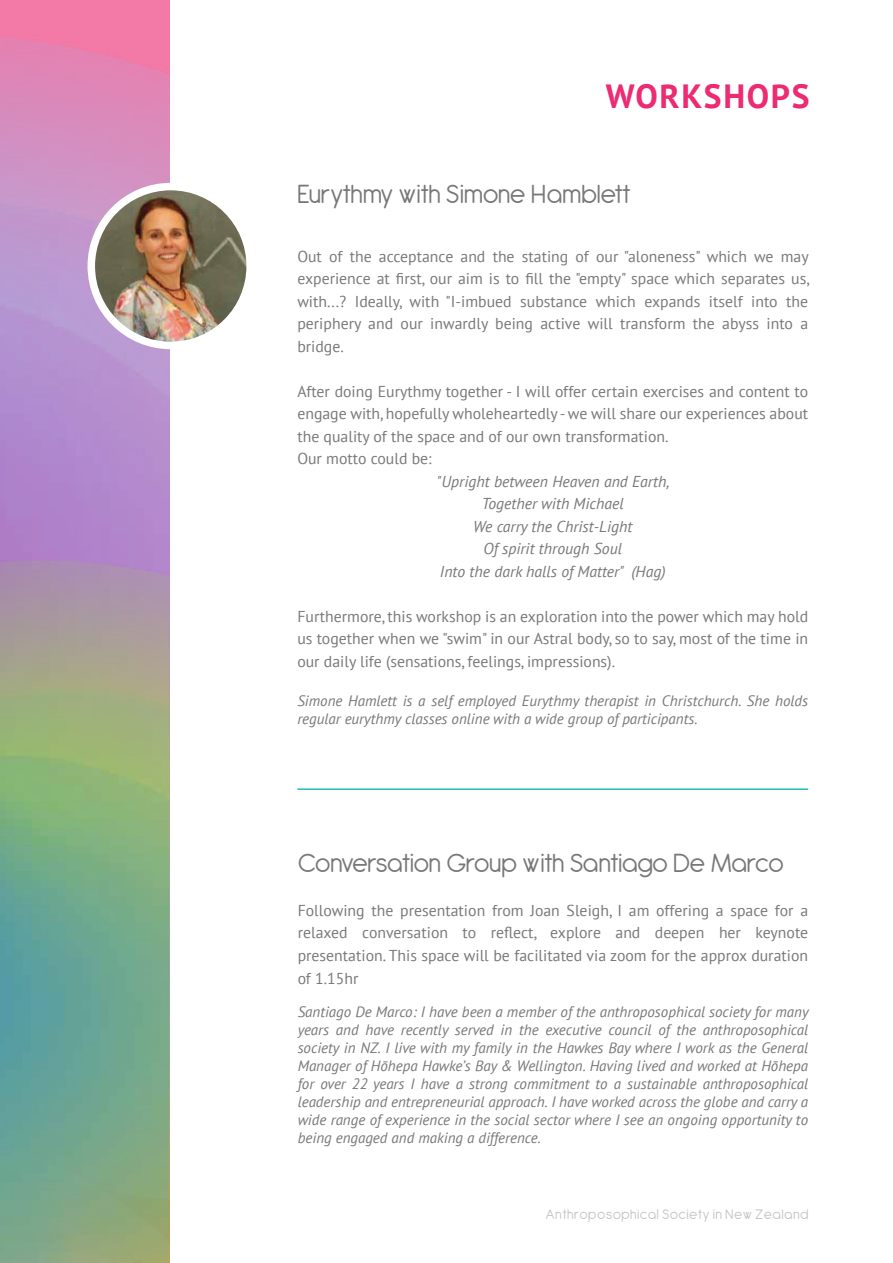
<style>
.page{position:relative;width:893px;height:1263px;background:#fff}
.page>*{position:absolute;margin:0;border:0;box-sizing:border-box;transform-origin:0 0}
.t1{font:700 33.45px "PT Sans";letter-spacing:.05em;color:#ec2b73}
.t2{font:28.5px "Antipasto";letter-spacing:-.03em;color:#787878}
.t3{font:15.75px/22.5px "PT Sans";color:#787878;text-align:justify}
.t4{font:italic 15.75px/22.5px "PT Sans";color:#787878;text-align:center}
.t5{font:italic 15px/18px "PT Sans";color:#787878}
.t6{font:15px "Antipasto";letter-spacing:.025em;color:#9b9da0}
</style>
<div class="page">
<div style="left:0;top:0;width:170px;height:1244px;background:#f379a7"></div>
<img style="left:0;top:37px;width:170px;height:523px">
<img style="left:0;top:560px;width:170px;height:703px">
<img style="left:92px;top:189px;width:153px;height:156px">
<div style="left:88px;top:183px;width:166px;height:166px;border:8px solid #fff;border-radius:50%"></div>
<hr style="left:297px;top:788px;width:511px;height:2px;background:#22bcb7">
<h1 class="t1" style="left:606px;top:74px;width:205px">WORKSHOPS</h1>
<h2 class="t2" style="left:297px;top:178px;width:335px">Eurythmy with Simone Hamblett</h2>
<p class="t3" style="left:297px;top:245px;width:514px">Out of the acceptance and the stating of our "aloneness" which we may experience at first, our aim is to fill the "empty" space which separates us, with...? Ideally, with "I-imbued substance which expands itself into the periphery and our inwardly being active will transform the abyss into a bridge.</p>
<p class="t3" style="left:297px;top:380px;width:512px;text-align:left">After doing Eurythmy together - I will offer certain exercises and content to engage with, hopefully wholeheartedly - we will share our experiences about the quality of the space and of our own transformation.<br>Our motto could be:</p>
<p class="t4" style="left:437px;top:470px;width:234px">"Upright between Heaven and Earth,<br>Together with Michael<br>We carry the Christ-Light<br>Of spirit through Soul<br>Into the dark halls of Matter" (Hag)</p>
<p class="t3" style="left:297px;top:605px;width:512px">Furthermore, this workshop is an exploration into the power which may hold us together when we "swim" in our Astral body, so to say, most of the time in our daily life (sensations, feelings, impressions).</p>
<p class="t5" style="left:297px;top:691px;width:512px">Simone Hamlett is a self employed Eurythmy therapist in Christchurch. She holds regular eurythmy classes online with a wide group of participants.</p>
<h2 class="t2" style="left:298px;top:847px;width:488px">Conversation Group with Santiago De Marco</h2>
<p class="t3" style="left:298px;top:899px;width:512px">Following the presentation from Joan Sleigh, I am offering a space for a relaxed conversation to reflect, explore and deepen her keynote presentation. This space will be facilitated via zoom for the approx duration of 1.15hr</p>
<p class="t5" style="left:298px;top:1002px;width:512px;text-align:justify">Santiago De Marco: I have been a member of the anthroposophical society for many years and have recently served in the executive council of the anthroposophical society in NZ. I live with my family in the Hawkes Bay where I work as the General Manager of Hōhepa Hawke’s Bay &amp; Wellington. Having lived and worked at Hōhepa for over 22 years I have a strong commitment to a sustainable anthroposophical leadership and entrepreneurial approach. I have worked across the globe and carry a wide range of experience in the social sector where I see an ongoing opportunity to being engaged and making a difference.</p>
<p class="t6" style="left:545px;top:1206px;width:265px">Anthroposophical Society in New Zealand</p>
</div>
